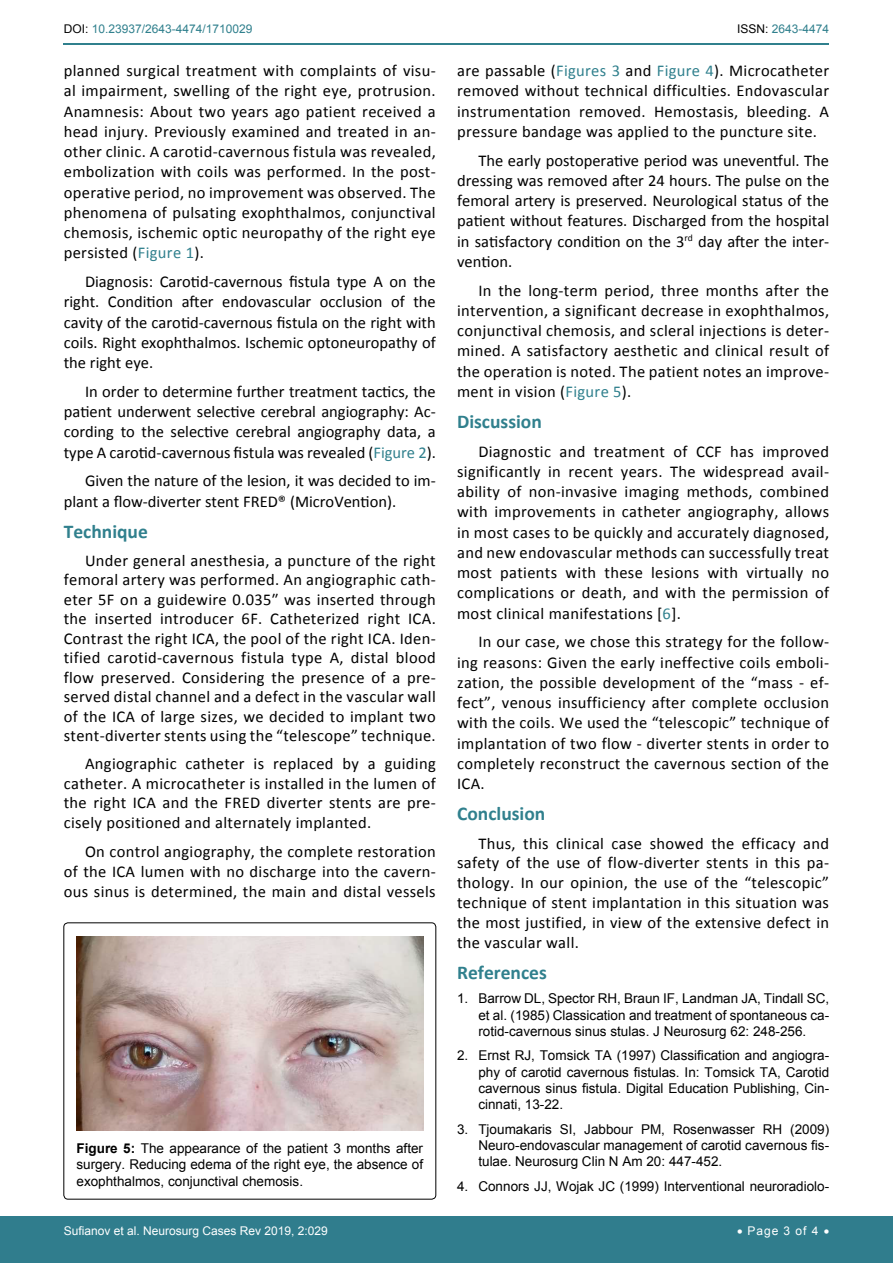
<style>
.page{position:relative;width:893px;height:1263px;background:#fff}
.page>*{position:absolute;margin:0;border:0;box-sizing:border-box;transform-origin:0 0}
.t1{font:700 19.5px "Calibri";color:#30808d}
.t2{font:16.5px/20.2px "Calibri";letter-spacing:.02em;color:#000;text-align:justify}
.t3{font:16.5px/20.2px "Calibri";color:#000}
.t4{font:13.5px/16.2px "Arial";color:#000;text-align:justify}
.t5{font:12px "Arial";color:#fff}
.t6{font:12px "Arial";color:#30808d}
.s1{color:#000}
.s2{color:#30808d}
.s3{font-weight:700}
</style>
<div class="page">
<hr style="left:64px;top:43px;width:765px;height:2px;background:#30808d">
<div style="left:0;top:1217px;width:893px;height:46px;background:#307d8d"></div>
<div style="left:64px;top:923px;width:372px;height:276px;border:1px solid #000;border-radius:4px"></div>
<img style="left:77px;top:936px;width:346px;height:195px">
<p class="t6" style="left:64px;top:21px;width:190px"><span class="s1">DOI:</span> 10.23937/2643-4474/1710029</p>
<p class="t6" style="left:737px;top:21px;width:94px"><span class="s1">ISSN:</span> 2643-4474</p>
<p class="t2" style="left:64px;top:61px;width:374px">planned surgical treatment with complaints of visu&shy;al impairment, swelling of the right eye, protrusion.<br>Anamnesis: About two years ago patient received a head injury. Previously examined and treated in an&shy;other clinic. A carotid-cavernous fistula was revealed, embolization with coils was performed. In the post&shy;operative period, no improvement was observed. The phenomena of pulsating exophthalmos, conjunctival chemosis, ischemic optic neuropathy of the right eye persisted (<span class="s2">Figure 1</span>).</p>
<p class="t2" style="left:64px;top:272px;width:374px;text-indent:21px">Diagnosis: Carotid-cavernous fistula type A on the right. Condition after endovascular occlusion of the cavity of the carotid-cavernous fistula on the right with coils. Right exophthalmos. Ischemic optoneuropathy of the right eye.</p>
<p class="t2" style="left:64px;top:381px;width:374px;text-indent:21px">In order to determine further treatment tactics, the patient underwent selective cerebral angiography: Ac&shy;cording to the selective cerebral angiography data, a type A carotid-cavernous fistula was revealed (<span class="s2">Figure 2</span>).</p>
<p class="t3" style="left:64px;top:471px;width:374px;text-indent:21px">Given the nature of the lesion, it was decided to im&shy;plant a flow-diverter stent FRED® (MicroVention).</p>
<p class="t1" style="left:64px;top:519px;width:86px">Technique</p>
<p class="t2" style="left:64px;top:551px;width:374px;line-height:19.5px;text-indent:21px">Under general anesthesia, a puncture of the right femoral artery was performed. An angiographic cath&shy;eter 5F on a guidewire 0.035″ was inserted through the inserted introducer 6F. Catheterized right ICA.<br>Contrast the right ICA, the pool of the right ICA. Iden&shy;tified carotid-cavernous fistula type A, distal blood flow preserved. Considering the presence of a pre&shy;served distal channel and a defect in the vascular wall of the ICA of large sizes, we decided to implant two stent-diverter stents using the “telescope” technique.</p>
<p class="t2" style="left:64px;top:754px;width:374px;line-height:19.5px;text-indent:21px">Angiographic catheter is replaced by a guiding catheter. A microcatheter is installed in the lumen of the right ICA and the FRED diverter stents are pre&shy;cisely positioned and alternately implanted.</p>
<p class="t2" style="left:64px;top:841px;width:373px;text-indent:21px">On control angiography, the complete restoration of the ICA lumen with no discharge into the cavern&shy;ous sinus is determined, the main and distal vessels</p>
<p class="t4" style="left:77px;top:1140px;width:348px"><span class="s3">Figure 5:</span> The appearance of the patient 3 months after surgery. Reducing edema of the right eye, the absence of exophthalmos, conjunctival chemosis.</p>
<p class="t2" style="left:457px;top:61px;width:374px">are passable (<span class="s2">Figures 3</span> and <span class="s2">Figure 4</span>). Microcatheter removed without technical difficulties. Endovascular instrumentation removed. Hemostasis, bleeding. A pressure bandage was applied to the puncture site.</p>
<p class="t2" style="left:457px;top:150px;width:374px;text-indent:21px">The early postoperative period was uneventful. The dressing was removed after 24 hours. The pulse on the femoral artery is preserved. Neurological status of the patient without features. Discharged from the hospital in satisfactory condition on the 3<sup>rd</sup> day after the inter&shy;vention.</p>
<p class="t2" style="left:457px;top:280px;width:373px;text-indent:21px">In the long-term period, three months after the intervention, a significant decrease in exophthalmos, conjunctival chemosis, and scleral injections is deter&shy;mined. A satisfactory aesthetic and clinical result of the operation is noted. The patient notes an improve&shy;ment in vision (<span class="s2">Figure 5</span>).</p>
<p class="t1" style="left:457px;top:409px;width:86px">Discussion</p>
<p class="t2" style="left:457px;top:441px;width:373px;text-indent:21px">Diagnostic and treatment of CCF has improved significantly in recent years. The widespread avail&shy;ability of non-invasive imaging methods, combined with improvements in catheter angiography, allows in most cases to be quickly and accurately diagnosed, and new endovascular methods can successfully treat most patients with these lesions with virtually no complications or death, and with the permission of most clinical manifestations [<span class="s2">6</span>].</p>
<p class="t2" style="left:457px;top:632px;width:374px;text-indent:21px">In our case, we chose this strategy for the follow&shy;ing reasons: Given the early ineffective coils emboli&shy;zation, the possible development of the “mass - ef&shy;fect”, venous insufficiency after complete occlusion with the coils. We used the “telescopic” technique of implantation of two flow - diverter stents in order to completely reconstruct the cavernous section of the ICA.</p>
<p class="t1" style="left:457px;top:801px;width:90px">Conclusion</p>
<p class="t2" style="left:457px;top:833px;width:373px;line-height:19.8px;text-indent:21px">Thus, this clinical case showed the efficacy and safety of the use of flow-diverter stents in this pa&shy;thology. In our opinion, the use of the “telescopic” technique of stent implantation in this situation was the most justified, in view of the extensive defect in the vascular wall.</p>
<p class="t1" style="left:457px;top:960px;width:91px">References</p>
<p class="t4" style="left:478px;top:990px;width:352px;text-indent:-21px">1. Barrow DL, Spector RH, Braun IF, Landman JA, Tindall SC, et al. (1985) Classication and treatment of spontaneous ca&shy;rotid-cavernous sinus stulas. J Neurosurg 62: 248-256.</p>
<p class="t4" style="left:478px;top:1048px;width:352px;text-indent:-21px">2. Ernst RJ, Tomsick TA (1997) Classification and angiogra&shy;phy of carotid cavernous fistulas. In: Tomsick TA, Carotid cavernous sinus fistula. Digital Education Publishing, Cin&shy;cinnati, 13-22.</p>
<p class="t4" style="left:478px;top:1121px;width:352px;text-indent:-21px">3. Tjoumakaris SI, Jabbour PM, Rosenwasser RH (2009)<br>Neuro-endovascular management of carotid cavernous fis&shy;tulae. Neurosurg Clin N Am 20: 447-452.</p>
<p class="t4" style="left:457px;top:1178px;width:374px">4. Connors JJ, Wojak JC (1999) Interventional neuroradiolo-</p>
<p class="t5" style="left:64px;top:1223px;width:266px">Sufianov et al. Neurosurg Cases Rev 2019, 2:029</p>
<p class="t5" style="left:737px;top:1223px;width:94px">• Page 3 of 4 •</p>
</div>
